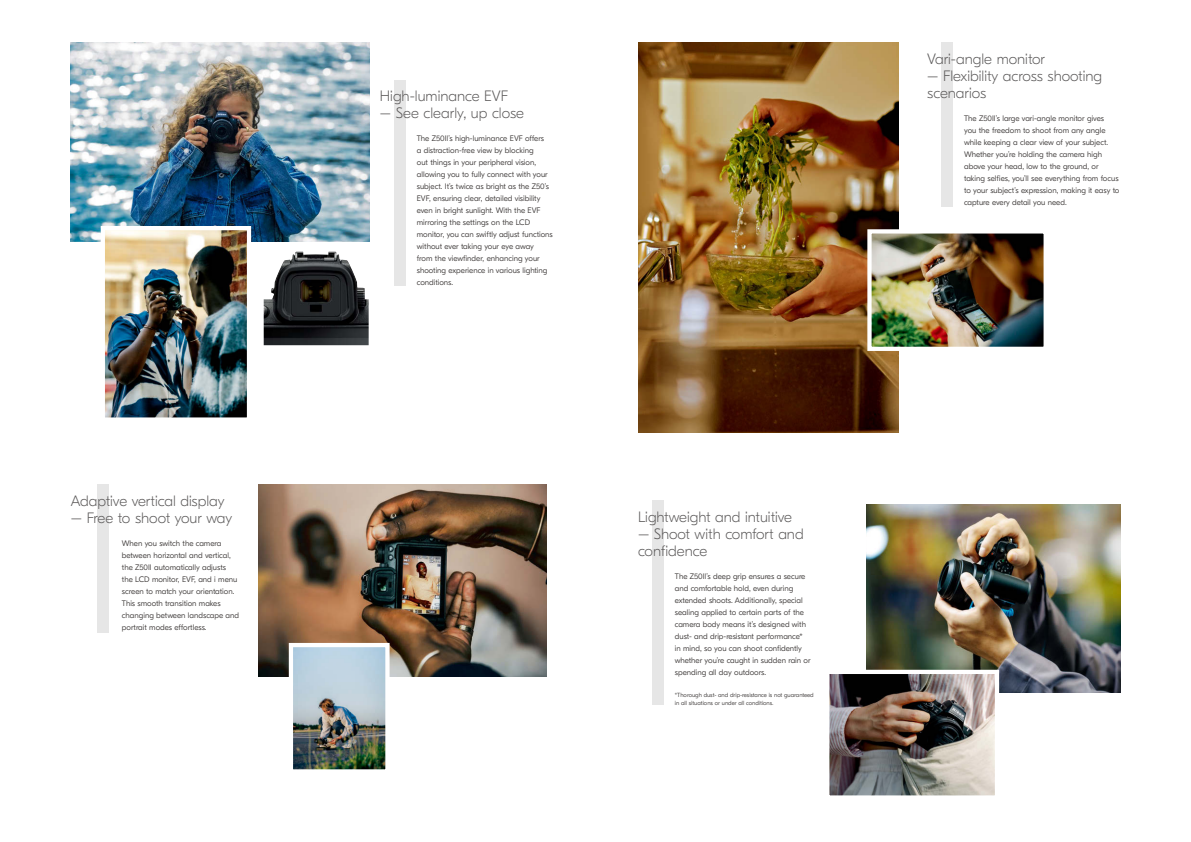
<style>
.page{position:relative;width:1191px;height:842px;background:#fff}
.page>*{position:absolute;margin:0;border:0;box-sizing:border-box;transform-origin:0 0}
.t1{font:100 15px/17px "GT Eesti Pro Display";color:#595757}
.t2{font:300 8px/12px "GT Eesti Pro Display";color:#3e3a39}
.t3{font:300 6px/8px "GT Eesti Pro Display";color:#3e3a39}
</style>
<div class="page">
<div style="left:394px;top:80px;width:11px;height:205px;background:#e6e6e6"></div>
<div style="left:941px;top:43px;width:11px;height:164px;background:#e6e6e6"></div>
<div style="left:652px;top:500px;width:11px;height:204px;background:#e6e6e6"></div>
<div style="left:97px;top:485px;width:12px;height:148px;background:#e6e6e6"></div>
<img style="left:264px;top:251px;width:105px;height:94px">
<img style="left:71px;top:43px;width:298px;height:199px">
<img style="left:106px;top:231px;width:140px;height:186px">
<div style="left:101px;top:226px;width:150px;height:196px;border:4px solid #fff"></div>
<img style="left:258px;top:485px;width:288px;height:192px">
<img style="left:638px;top:43px;width:260px;height:390px">
<img style="left:866px;top:505px;width:254px;height:187px">
<img style="left:830px;top:675px;width:164px;height:120px">
<div style="left:825px;top:670px;width:174px;height:130px;border:4px solid #fff"></div>
<img style="left:872px;top:234px;width:170px;height:112px">
<div style="left:867px;top:229px;width:180px;height:122px;border:4px solid #fff"></div>
<img style="left:294px;top:648px;width:90px;height:120px">
<div style="left:289px;top:643px;width:100px;height:130px;border:4px solid #fff"></div>
<h1 class="t1" style="left:71px;top:493px;width:155px">Adaptive vertical display</h1>
<h1 class="t1" style="left:71px;top:510px;width:163px">– Free to shoot your way</h1>
<p class="t2" style="left:122px;top:538px;width:119px">When you switch the camera between horizontal and vertical, the Z50II automatically adjusts<br>the LCD monitor, EVF, and i menu screen to match your orientation.<br>This smooth transition makes changing between landscape and portrait modes effortless.</p>
<h1 class="t1" style="left:380px;top:88px;width:130px">High-luminance EVF</h1>
<h1 class="t1" style="left:380px;top:105px;width:145px">– See clearly, up close</h1>
<p class="t2" style="left:417px;top:133px;width:137px">The Z50II’s high-luminance EVF offers<br>a distraction-free view by blocking<br>out things in your peripheral vision, allowing you to fully connect with your subject. It’s twice as bright as the Z50’s EVF, ensuring clear, detailed visibility even in bright sunlight. With the EVF mirroring the settings on the LCD monitor, you can swiftly adjust functions without ever taking your eye away<br>from the viewfinder, enhancing your shooting experience in various lighting conditions.</p>
<h1 class="t1" style="left:638px;top:508px;width:156px">Lightweight and intuitive</h1>
<h1 class="t1" style="left:638px;top:525px;width:167px">– Shoot with comfort and confidence</h1>
<p class="t2" style="left:675px;top:570px;width:137px">The Z50II’s deep grip ensures a secure and comfortable hold, even during extended shoots. Additionally, special sealing applied to certain parts of the camera body means it’s designed with dust- and drip-resistant performance*<br>in mind, so you can shoot confidently whether you’re caught in sudden rain or spending all day outdoors.</p>
<p class="t3" style="left:675px;top:691px;width:140px">*Thorough dust- and drip-resistance is not guaranteed in all situations or under all conditions.</p>
<h1 class="t1" style="left:927px;top:50px;width:119px">Vari-angle monitor</h1>
<h1 class="t1" style="left:927px;top:67px;width:176px">– Flexibility across shooting scenarios</h1>
<p class="t2" style="left:964px;top:112px;width:157px">The Z50II’s large vari-angle monitor gives<br>you the freedom to shoot from any angle while keeping a clear view of your subject.<br>Whether you’re holding the camera high above your head, low to the ground, or taking selfies, you’ll see everything from focus to your subject’s expression, making it easy to capture every detail you need.</p>
</div>
